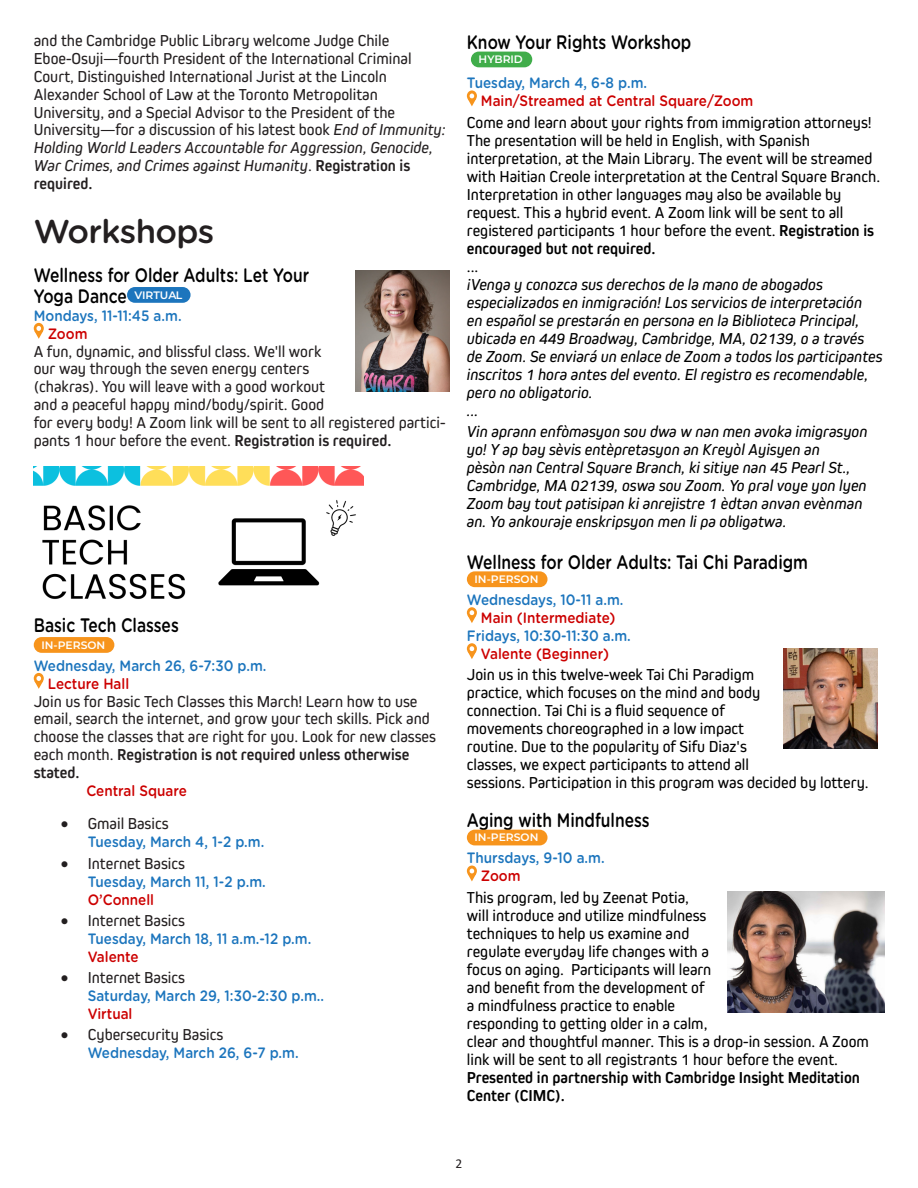
<style>
.page{position:relative;width:918px;height:1188px;background:#fff}
.page>*{position:absolute;margin:0;border:0;box-sizing:border-box;transform-origin:0 0}
.t1{font:500 33px "Gotham Rnd";letter-spacing:-.02em;color:#231f20}
.Body{font:500 19.5px/21px "Gotham Rnd";color:#000;scale:.8 1}
.Body-2{font:16.5px/18px "Kiro";color:#000}
.t2{font:16.5px/17.9px "Kiro";color:#231f20}
.Body-3{font:italic 16.5px/18px "Kiro";color:#000}
.Body-4{font:500 15px/18px "Gotham Rnd";color:#1c75bd;scale:.9 1}
.Body-5{font:500 15px/18px "Gotham Rnd";color:#c00;scale:.9 1}
.t3{font:13.5px "Calibri";color:#231f20}
.t4{font:600 10.8px "Montserrat";color:#fff}
.s1{font-style:italic}
.s2{font-weight:700}
.s3{color:#c00}
.s4{color:#1c75bd}
</style>
<div class="page">
<div style="left:127px;top:287px;width:64px;height:16px;background:#1c75bd;border-radius:8px"></div>
<div style="left:34px;top:323px;width:10px;height:11px;background:#f7941c;border-radius:50%"></div>
<svg style="left:34px;top:326px;width:9px;height:13px"></svg>
<div style="left:34px;top:637px;width:80px;height:16px;background:#f7941c;border-radius:8px"></div>
<div style="left:34px;top:673px;width:10px;height:11px;background:#f7941c;border-radius:50%"></div>
<svg style="left:34px;top:676px;width:9px;height:13px"></svg>
<div style="left:471px;top:52px;width:61px;height:15px;background:#40ad4a;border-radius:8px"></div>
<svg style="left:467px;top:90px;width:10px;height:11px"></svg>
<svg style="left:468px;top:94px;width:8px;height:12px"></svg>
<div style="left:467px;top:571px;width:81px;height:16px;background:#f7941c;border-radius:8px"></div>
<div style="left:467px;top:607px;width:10px;height:11px;background:#f7941c;border-radius:50%"></div>
<svg style="left:468px;top:610px;width:8px;height:13px"></svg>
<div style="left:467px;top:643px;width:10px;height:11px;background:#f7941c;border-radius:50%"></div>
<svg style="left:468px;top:646px;width:8px;height:13px"></svg>
<div style="left:467px;top:830px;width:81px;height:15px;background:#f7941c;border-radius:8px"></div>
<svg style="left:467px;top:866px;width:10px;height:10px"></svg>
<svg style="left:468px;top:869px;width:8px;height:12px"></svg>
<img style="left:34px;top:467px;width:330px;height:132px">
<img style="left:727px;top:891px;width:157px;height:121px">
<img style="left:783px;top:648px;width:95px;height:101px">
<img style="left:356px;top:270px;width:94px;height:122px">
<p class="t2" style="left:34px;top:32px;width:413px">and the Cambridge Public Library welcome Judge Chile Eboe-Osuji—fourth President of the International Criminal Court, Distinguished International Jurist at the Lincoln Alexander School of Law at the Toronto Metropolitan University, and a Special Advisor to the President of the University—for a discussion of his latest book <span class="s1">End of Immunity:<br>Holding World Leaders Accountable for Aggression, Genocide, War Crimes, and Crimes against Humanity</span>. <span class="s2">Registration is required.</span></p>
<p class="t1" style="left:34px;top:208px;width:182px">Workshops</p>
<p class="Body" style="left:34px;top:264px;width:346px">Wellness for Older Adults: Let Your<br>Yoga Dance <sup>VIRTUAL</sup></p>
<p class="Body-4" style="left:48px;top:306px;width:150px;text-indent:-14px">Mondays, 11-11:45 a.m.<br><span class="s3">Zoom</span></p>
<p class="t2" style="left:34px;top:342px;width:413px">A fun, dynamic, and blissful class. We'll work<br>our way through the seven energy centers<br>(chakras). You will leave with a good workout<br>and a peaceful happy mind/body/spirit. Good<br>for every body! A Zoom link will be sent to all registered partici&shy;pants 1 hour before the event. <span class="s2">Registration is required.</span></p>
<p class="Body" style="left:34px;top:614px;width:183px">Basic Tech Classes</p>
<p class="t4" style="left:41px;top:637px;width:65px">IN-PERSON</p>
<p class="Body-4" style="left:48px;top:656px;width:245px;text-indent:-14px">Wednesday, March 26, 6-7:30 p.m.<br><span class="s3">Lecture Hall</span></p>
<p class="t2" style="left:34px;top:692px;width:404px">Join us for Basic Tech Classes this March! Learn how to use email, search the internet, and grow your tech skills. Pick and choose the classes that are right for you. Look for new classes each month. <span class="s2">Registration is not required unless otherwise stated.</span></p>
<p class="Body-5" style="left:86px;top:781px;width:113px">Central Square</p>
<p class="t2" style="left:61px;top:815px;width:109px">• Gmail Basics</p>
<p class="Body-4" style="left:88px;top:832px;width:198px">Tuesday, March 4, 1-2 p.m.</p>
<p class="t2" style="left:61px;top:854px;width:126px">• Internet Basics</p>
<p class="Body-4" style="left:88px;top:872px;width:199px">Tuesday, March 11, 1-2 p.m.<br><span class="s3">O’Connell</span></p>
<p class="t2" style="left:61px;top:911px;width:126px">• Internet Basics</p>
<p class="Body-4" style="left:88px;top:929px;width:250px">Tuesday, March 18, 11 a.m.-12 p.m.<br><span class="s3">Valente</span></p>
<p class="t2" style="left:61px;top:968px;width:126px">• Internet Basics</p>
<p class="Body-4" style="left:88px;top:986px;width:264px">Saturday, March 29, 1:30-2:30 p.m..<br><span class="s3">Virtual</span></p>
<p class="t2" style="left:61px;top:1025px;width:164px">• Cybersecurity Basics</p>
<p class="Body-4" style="left:88px;top:1043px;width:236px">Wednesday, March 26, 6-7 p.m.</p>
<p class="Body" style="left:467px;top:31px;width:282px">Know Your Rights Workshop</p>
<p class="t4" style="left:479px;top:52px;width:46px">HYBRID</p>
<p class="Body-5" style="left:481px;top:73px;width:304px;text-indent:-14px"><span class="s4">Tuesday, March 4, 6-8 p.m.<br></span>Main/Streamed at Central Square/Zoom</p>
<p class="Body-2" style="left:467px;top:113px;width:417px">Come and learn about your rights from immigration attorneys!<br>The presentation will be held in English, with Spanish interpretation, at the Main Library. The event will be streamed with Haitian Creole interpretation at the Central Square Branch.<br>Interpretation in other languages may also be available by request. This a hybrid event. A Zoom link will be sent to all registered participants 1 hour before the event. <span class="s2">Registration is encouraged but not required.<br></span>...<br><span class="s1">¡Venga y conozca sus derechos de la mano de abogados especializados en inmigración! Los servicios de interpretación<br>en español se prestarán en persona en la Biblioteca Principal, ubicada en 449 Broadway, Cambridge, MA, 02139, o a través de Zoom. Se enviará un enlace de Zoom a todos los participantes inscritos 1 hora antes del evento. El registro es recomendable, pero no obligatorio.<br>...</span></p>
<p class="Body-3" style="left:467px;top:422px;width:402px">Vin aprann enfòmasyon sou dwa w nan men avoka imigrasyon yo! Y ap bay sèvis entèpretasyon an Kreyòl Ayisyen an<br>pèsòn nan Central Square Branch, ki sitiye nan 45 Pearl St., Cambridge, MA 02139, oswa sou Zoom. Yo pral voye yon lyen Zoom bay tout patisipan ki anrejistre 1 èdtan anvan evènman an. Yo ankouraje enskripsyon men li pa obligatwa.</p>
<p class="Body" style="left:467px;top:551px;width:428px">Wellness for Older Adults: Tai Chi Paradigm</p>
<p class="t4" style="left:475px;top:572px;width:65px">IN-PERSON</p>
<p class="Body-4" style="left:467px;top:590px;width:184px;text-align:center">Wednesdays, 10-11 a.m.<br><span class="s3">Main (Intermediate)<br></span>Fridays, 10:30-11:30 a.m.<br><span class="s3">Valente (Beginner)</span></p>
<p class="Body-2" style="left:467px;top:666px;width:403px">Join us in this twelve-week Tai Chi Paradigm<br>practice, which focuses on the mind and body<br>connection. Tai Chi is a fluid sequence of<br>movements choreographed in a low impact<br>routine. Due to the popularity of Sifu Diaz's<br>classes, we expect participants to attend all<br>sessions. Participation in this program was decided by lottery.</p>
<p class="Body" style="left:467px;top:809px;width:230px">Aging with Mindfulness</p>
<p class="t4" style="left:475px;top:830px;width:65px">IN-PERSON</p>
<p class="Body-4" style="left:481px;top:848px;width:139px;text-indent:-14px">Thursdays, 9-10 a.m.<br><span class="s3">Zoom</span></p>
<p class="Body-2" style="left:467px;top:888px;width:404px">This program, led by Zeenat Potia,<br>will introduce and utilize mindfulness<br>techniques to help us examine and<br>regulate everyday life changes with a<br>focus on aging. Participants will learn<br>and benefit from the development of<br>a mindfulness practice to enable<br>responding to getting older in a calm,<br>clear and thoughtful manner. This is a drop-in session. A Zoom link will be sent to all registrants 1 hour before the event.<br><span class="s2">Presented in partnership with Cambridge Insight Meditation Center (CIMC).</span></p>
<p class="t3" style="left:456px;top:1154px;width:8px">2</p>
</div>
